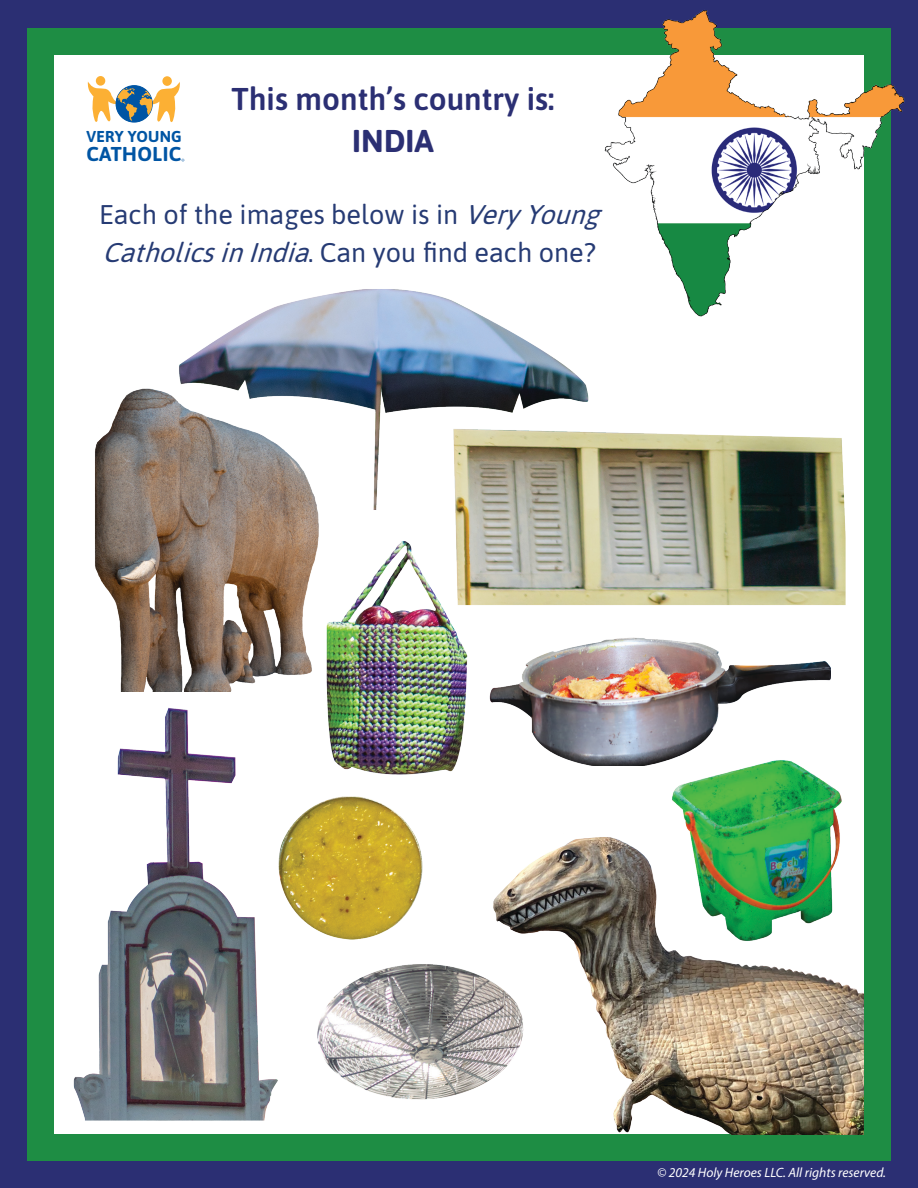
<style>
.page{position:relative;width:918px;height:1188px;background:#fff}
.page>*{position:absolute;margin:0;border:0;box-sizing:border-box;transform-origin:0 0}
.t1{font:600 31.5px "Asap";color:#2b2f73}
.t2{font:700 31.5px "Asap";color:#2b2f73}
.t3{font:27px/37.5px "Asap";color:#263b74}
.t4{font:700 20.1px "Asap";letter-spacing:.025em;color:#0055a4}
.t5{font:700 15.75px "Asap";letter-spacing:.015em;color:#0055a4}
.t6{font:italic 13.5px "Myriad Pro";color:#fff}
.s1{font-style:italic}
</style>
<div class="page">
<div style="left:96px;top:76px;width:9px;height:10px;background:#fcb034;border-radius:50%"></div>
<div style="left:162px;top:76px;width:10px;height:10px;background:#fcb034;border-radius:50%"></div>
<svg style="left:87px;top:81px;width:93px;height:42px"></svg>
<div style="left:0;top:1134px;width:918px;height:54px;background:#1e8d44"></div>
<div style="left:0;top:14px;width:53px;height:1155px;background:#1e8d44"></div>
<div style="left:864px;top:0;width:54px;height:1139px;background:#1e8d44"></div>
<div style="left:0;top:0;width:27px;height:1188px;background:#2b2f73"></div>
<div style="left:0;top:1161px;width:918px;height:27px;background:#2b2f73"></div>
<div style="left:36px;top:0;width:882px;height:54px;background:#1e8d44"></div>
<div style="left:0;top:0;width:918px;height:27px;background:#2b2f73"></div>
<div style="left:891px;top:0;width:27px;height:1188px;background:#2b2f73"></div>
<img style="left:605px;top:10px;width:300px;height:307px">
<div style="left:632px;top:270px;width:40px;height:53px;background:#fff"></div>
<div style="left:846px;top:226px;width:18px;height:116px;background:#fff"></div>
<div style="left:864px;top:221px;width:18px;height:118px;background:#1e8d44"></div>
<div style="left:744px;top:29px;width:147px;height:25px;background:#1e8d44"></div>
<div style="left:891px;top:23px;width:27px;height:36px;background:#2b2f73"></div>
<img style="left:489px;top:637px;width:341px;height:129px">
<img style="left:179px;top:289px;width:410px;height:221px">
<img style="left:95px;top:384px;width:231px;height:308px">
<img style="left:324px;top:535px;width:144px;height:240px">
<img style="left:432px;top:421px;width:414px;height:193px">
<img style="left:666px;top:755px;width:176px;height:77px">
<img style="left:284px;top:796px;width:139px;height:144px">
<img style="left:73px;top:708px;width:211px;height:413px">
<img style="left:317px;top:964px;width:173px;height:136px">
<img style="left:490px;top:832px;width:374px;height:302px">
<p class="t5" style="left:86px;top:125px;width:97px">VERY YOUNG</p>
<p class="t4" style="left:86px;top:140px;width:96px">CATHOLIC</p>
<p class="t1" style="left:232px;top:76px;width:324px">This month’s country is:</p>
<p class="t2" style="left:352px;top:118px;width:83px">INDIA</p>
<p class="t3" style="left:99px;top:194px;width:512px">Each of the images below is in <span class="s1">VeryYoung<br>CatholicsinIndia</span>. C a n y o u fi n d e a c h o n e ?</p>
<p class="t6" style="left:657px;top:1164px;width:230px">© 2024 Holy Heroes LLC. All rights reserved.</p>
</div>
